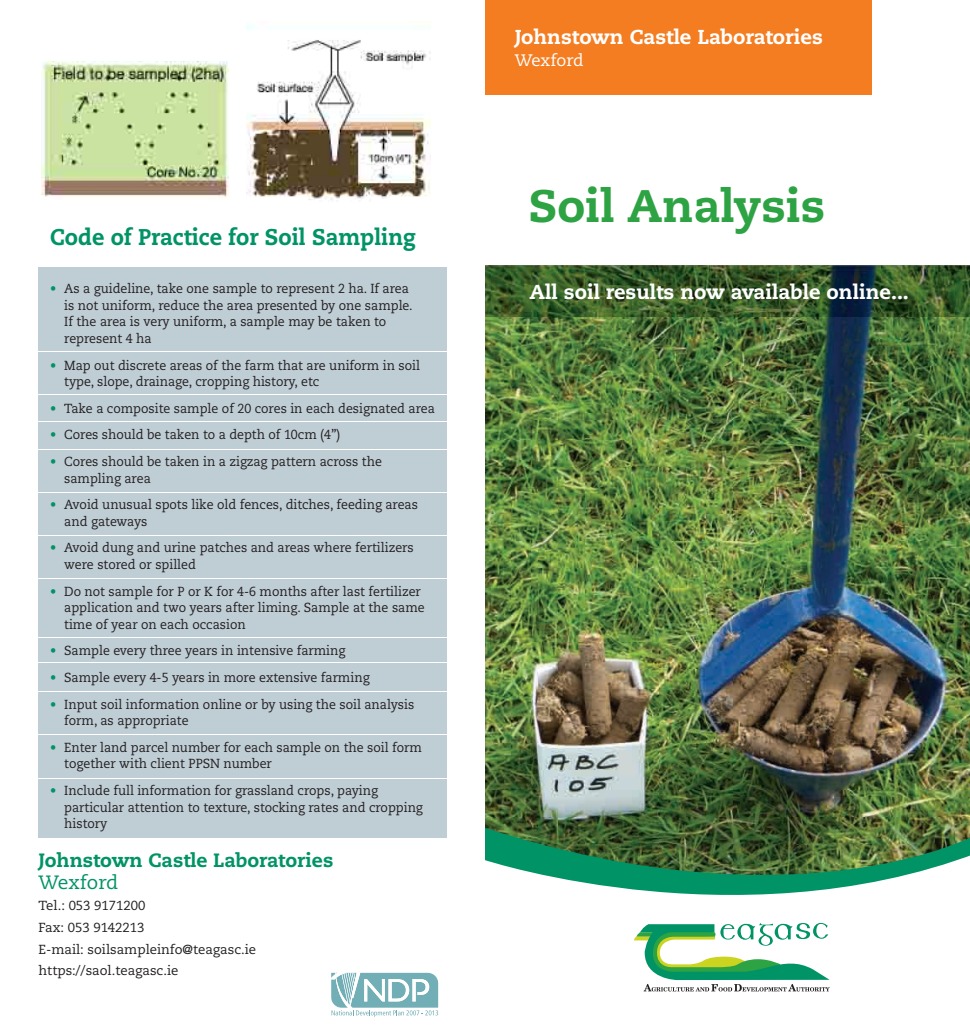
<style>
.page{position:relative;width:970px;height:1030px;background:#fff}
.page>*{position:absolute;margin:0;border:0;box-sizing:border-box;transform-origin:0 0}
.t1{font:800 45.5px "Caecilia LT Std";color:#2da343}
.t2{font:800 22.75px "Caecilia LT Std";color:#009365;scale:.95 1}
.t3{font:800 20.12px "Caecilia LT Std";color:#fff}
.t4{font:800 19.25px "Caecilia LT Std";color:#009365}
.t5{font:19.25px "Caecilia LT Std";letter-spacing:-.005em;color:#009365}
.t6{font:16.62px "Caecilia LT Std";letter-spacing:-.005em;color:#fff}
.t7{font:13.12px/16.6px "Caecilia LT Std";color:#231f20;scale:.95 1}
.t8{font:13.12px/21.5px "Caecilia LT Std";color:#231f20}
.s1{color:#009365}
</style>
<div class="page">
<img style="left:485px;top:316px;width:485px;height:502px">
<div style="left:39px;top:267px;width:408px;height:570px;background:#bfcdd5"></div>
<svg style="left:643px;top:948px;width:187px;height:43px"></svg>
<svg style="left:485px;top:818px;width:485px;height:130px"></svg>
<div style="left:485px;top:0;width:387px;height:94px;background:#f47d21"></div>
<img style="left:485px;top:265px;width:485px;height:51px">
<img style="left:42px;top:61px;width:187px;height:138px">
<img style="left:247px;top:21px;width:184px;height:179px">
<hr style="left:34px;top:351px;width:422px;height:1px;background:#fff">
<hr style="left:34px;top:394px;width:422px;height:1px;background:#fff">
<hr style="left:34px;top:421px;width:422px;height:1px;background:#fff">
<hr style="left:34px;top:449px;width:422px;height:1px;background:#fff">
<hr style="left:34px;top:492px;width:422px;height:1px;background:#fff">
<hr style="left:34px;top:535px;width:422px;height:1px;background:#fff">
<hr style="left:34px;top:578px;width:422px;height:1px;background:#fff">
<hr style="left:34px;top:637px;width:422px;height:1px;background:#fff">
<hr style="left:34px;top:662px;width:422px;height:1px;background:#fff">
<hr style="left:34px;top:690px;width:422px;height:1px;background:#fff">
<hr style="left:34px;top:733px;width:422px;height:1px;background:#fff">
<hr style="left:34px;top:777px;width:422px;height:1px;background:#fff">
<svg style="left:331px;top:972px;width:107px;height:44px"></svg>
<h2 class="t2" style="left:50px;top:223px;width:387px">Code of Practice for Soil Sampling</h2>
<p class="t7" style="left:64px;top:280px;width:368px;text-indent:-14px"><span class="s1">•</span> As a guideline, take one sample to represent 2 ha. If area is not uniform, reduce the area presented by one sample.<br>If the area is very uniform, a sample may be taken to represent 4 ha</p>
<p class="t7" style="left:64px;top:357px;width:376px;text-indent:-14px"><span class="s1">•</span> Map out discrete areas of the farm that are uniform in soil type, slope, drainage, cropping history, etc</p>
<p class="t7" style="left:50px;top:400px;width:407px"><span class="s1">•</span> Take a composite sample of 20 cores in each designated area</p>
<p class="t7" style="left:50px;top:427px;width:307px"><span class="s1">•</span> Cores should be taken to a depth of 10cm (4”)</p>
<p class="t7" style="left:64px;top:453px;width:336px;text-indent:-14px"><span class="s1">•</span> Cores should be taken in a zigzag pattern across the sampling area</p>
<p class="t7" style="left:64px;top:496px;width:374px;text-indent:-14px"><span class="s1">•</span> Avoid unusual spots like old fences, ditches, feeding areas and gateways</p>
<p class="t7" style="left:64px;top:539px;width:370px;text-indent:-14px"><span class="s1">•</span> Avoid dung and urine patches and areas where fertilizers were stored or spilled</p>
<p class="t7" style="left:64px;top:583px;width:381px;text-indent:-14px"><span class="s1">•</span> Do not sample for P or K for 4-6 months after last fertilizer application and two years after liming. Sample at the same time of year on each occasion</p>
<p class="t7" style="left:50px;top:642px;width:312px"><span class="s1">•</span> Sample every three years in intensive farming</p>
<p class="t7" style="left:50px;top:669px;width:338px"><span class="s1">•</span> Sample every 4-5 years in more extensive farming</p>
<p class="t7" style="left:64px;top:696px;width:370px;text-indent:-14px"><span class="s1">•</span> Input soil information online or by using the soil analysis form, as appropriate</p>
<p class="t7" style="left:64px;top:739px;width:378px;text-indent:-14px"><span class="s1">•</span> Enter land parcel number for each sample on the soil form together with client PPSN number</p>
<p class="t7" style="left:64px;top:782px;width:379px;text-indent:-14px"><span class="s1">•</span> Include full information for grassland crops, paying particular attention to texture, stocking rates and cropping history</p>
<h3 class="t4" style="left:39px;top:848px;width:296px">Johnstown Castle Laboratories</h3>
<h3 class="t5" style="left:39px;top:871px;width:81px">Wexford</h3>
<p class="t8" style="left:39px;top:895px;width:219px">Tel.: 053 9171200<br>Fax: 053 9142213<br>E-mail: soilsampleinfo@teagasc.ie https://saol.teagasc.ie</p>
<h3 class="t3" style="left:515px;top:25px;width:310px">Johnstown Castle Laboratories</h3>
<p class="t6" style="left:515px;top:50px;width:70px">Wexford</p>
<h1 class="t1" style="left:529px;top:178px;width:298px">Soil Analysis</h1>
<h3 class="t3" style="left:530px;top:280px;width:381px">All soil results now available online...</h3>
</div>
